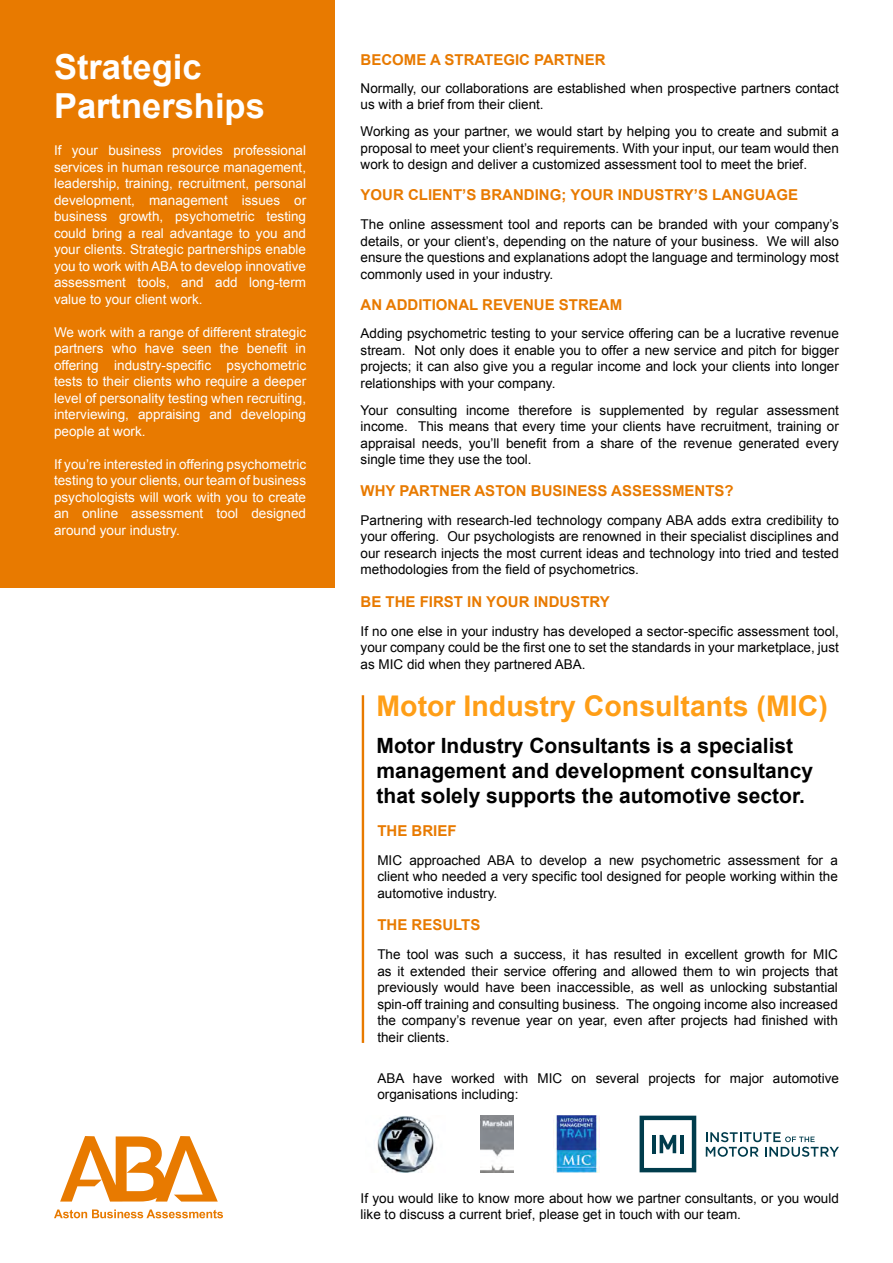
<style>
.page{position:relative;width:893px;height:1263px;background:#fff}
.page>*{position:absolute;margin:0;border:0;box-sizing:border-box;transform-origin:0 0}
.t1{font:700 34.5px/39px "Arial";color:#fff}
.t2{font:700 28.5px "Arial";color:#ff9e16}
.t3{font:700 21px/25.2px "Arial";color:#000}
.t4{font:700 15px "Arial";color:#e87a00}
.t5{font:13.5px/16.5px "Arial";color:#000;text-align:justify}
.t6{font:13.5px/16.5px "Arial";color:#fff;text-align:justify}
</style>
<div class="page">
<div style="left:0;top:0;width:335px;height:587px;background:#e87a00"></div>
<hr style="left:362px;top:695px;width:2px;height:348px;background:#e87a00">
<img style="left:377px;top:1116px;width:57px;height:56px">
<svg style="left:706px;top:1132px;width:133px;height:25px"></svg>
<svg style="left:640px;top:1116px;width:56px;height:56px"></svg>
<img style="left:481px;top:1116px;width:33px;height:56px">
<svg style="left:54px;top:1209px;width:169px;height:9px"></svg>
<svg style="left:60px;top:1136px;width:158px;height:65px"></svg>
<img style="left:555px;top:1115px;width:45px;height:57px">
<h1 class="t1" style="left:54px;top:49px;width:212px">Strategic<br>Partnerships</h1>
<p class="t6" style="left:54px;top:143px;width:254px">If your business provides professional services in human resource management, leadership, training, recruitment, personal development, management issues or business growth, psychometric testing could bring a real advantage to you and your clients. Strategic partnerships enable you to work with ABA to develop innovative assessment tools, and add long-term value to your client work.</p>
<p class="t6" style="left:54px;top:324px;width:254px">We work with a range of different strategic partners who have seen the benefit in offering industry-specific psychometric tests to their clients who require a deeper level of personality testing when recruiting, interviewing, appraising and developing people at work.</p>
<p class="t6" style="left:54px;top:456px;width:254px">If you’re interested in offering psychometric testing to your clients, our team of business psychologists will work with you to create an online assessment tool designed around your industry.</p>
<p class="t4" style="left:361px;top:50px;width:246px">BECOME A STRATEGIC PARTNER</p>
<p class="t5" style="left:361px;top:80px;width:480px">Normally, our collaborations are established when prospective partners contact us with a brief from their client.</p>
<p class="t5" style="left:361px;top:124px;width:480px">Working as your partner, we would start by helping you to create and submit a proposal to meet your client’s requirements. With your input, our team would then work to design and deliver a customized assessment tool to meet the brief.</p>
<p class="t4" style="left:361px;top:185px;width:439px">YOUR CLIENT’S BRANDING; YOUR INDUSTRY’S LANGUAGE</p>
<p class="t5" style="left:361px;top:216px;width:480px">The online assessment tool and reports can be branded with your company’s details, or your client’s, depending on the nature of your business. We will also ensure the questions and explanations adopt the language and terminology most commonly used in your industry.</p>
<p class="t4" style="left:361px;top:294px;width:263px">AN ADDITIONAL REVENUE STREAM</p>
<p class="t5" style="left:361px;top:326px;width:480px">Adding psychometric testing to your service offering can be a lucrative revenue stream. Not only does it enable you to offer a new service and pitch for bigger projects; it can also give you a regular income and lock your clients into longer relationships with your company.</p>
<p class="t5" style="left:361px;top:402px;width:480px">Your consulting income therefore is supplemented by regular assessment income. This means that every time your clients have recruitment, training or appraisal needs, you’ll benefit from a share of the revenue generated every single time they use the tool.</p>
<p class="t4" style="left:361px;top:481px;width:375px">WHY PARTNER ASTON BUSINESS ASSESSMENTS?</p>
<p class="t5" style="left:361px;top:512px;width:480px">Partnering with research-led technology company ABA adds extra credibility to your offering. Our psychologists are renowned in their specialist disciplines and our research injects the most current ideas and technology into tried and tested methodologies from the field of psychometrics.</p>
<p class="t4" style="left:361px;top:591px;width:251px">BE THE FIRST IN YOUR INDUSTRY</p>
<p class="t5" style="left:361px;top:623px;width:480px">If no one else in your industry has developed a sector-specific assessment tool, your company could be the first one to set the standards in your marketplace, just as MIC did when they partnered ABA.</p>
<h2 class="t2" style="left:377px;top:687px;width:453px">Motor Industry Consultants (MIC)</h2>
<h3 class="t3" style="left:377px;top:734px;width:438px">Motor Industry Consultants is a specialist management and development consultancy that solely supports the automotive sector.</h3>
<p class="t4" style="left:377px;top:820px;width:81px">THE BRIEF</p>
<p class="t5" style="left:377px;top:852px;width:462px">MIC approached ABA to develop a new psychometric assessment for a client who needed a very specific tool designed for people working within the automotive industry.</p>
<p class="t4" style="left:377px;top:915px;width:105px">THE RESULTS</p>
<p class="t5" style="left:377px;top:946px;width:462px">The tool was such a success, it has resulted in excellent growth for MIC as it extended their service offering and allowed them to win projects that previously would have been inaccessible, as well as unlocking substantial spin-off training and consulting business. The ongoing income also increased the company’s revenue year on year, even after projects had finished with their clients.</p>
<p class="t5" style="left:377px;top:1070px;width:463px">ABA have worked with MIC on several projects for major automotive organisations including:</p>
<p class="t5" style="left:361px;top:1190px;width:480px">If you would like to know more about how we partner consultants, or you would like to discuss a current brief, please get in touch with our team.</p>
</div>
